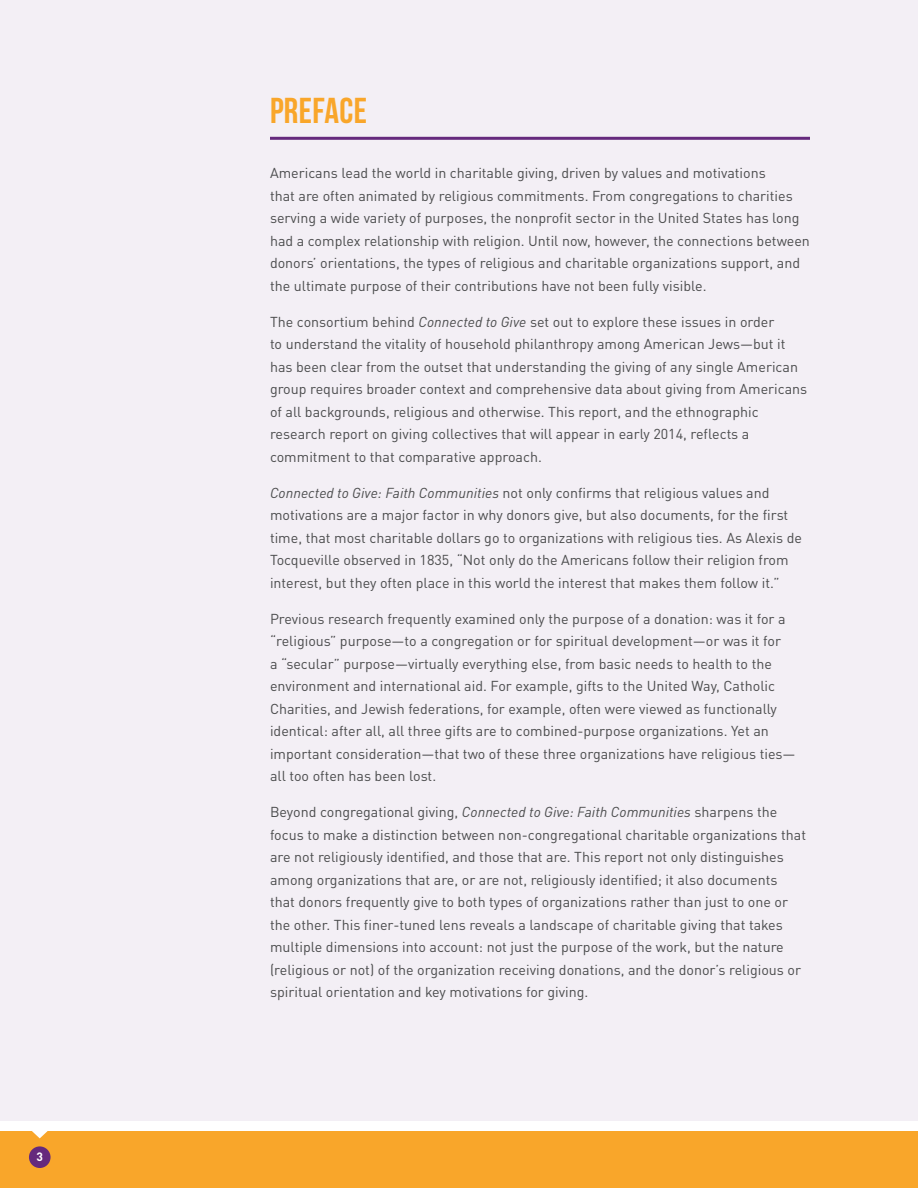
<style>
.page{position:relative;width:918px;height:1188px;background:#fff}
.page>*{position:absolute;margin:0;border:0;box-sizing:border-box;transform-origin:0 0}
.t1{font:36px "Bebas Neue";color:#f9a62a}
.t2{font:14.25px/22.5px "DIN Pro";color:#4b4c4d}
.t3{font:700 12px "DIN Pro";color:#fff}
.s1{font-style:italic}
</style>
<div class="page">
<div style="left:0;top:1131px;width:918px;height:57px;background:#f9a62a"></div>
<div style="left:29px;top:1146px;width:22px;height:22px;background:#65297d;border-radius:50%"></div>
<svg style="left:32px;top:1131px;width:16px;height:7px"></svg>
<div style="left:0;top:0;width:918px;height:1120px;background:#f3eff5"></div>
<hr style="left:270px;top:137px;width:540px;height:3px;background:#65297d">
<p class="t3" style="left:36px;top:1147px;width:8px">3</p>
<h1 class="t1" style="left:270px;top:91px;width:96px">PREFACE</h1>
<p class="t2" style="left:270px;top:160px;width:541px">Americans lead the world in charitable giving, driven by values and motivations<br>that are often animated by religious commitments. From congregations to charities serving a wide variety of purposes, the nonprofit sector in the United States has long had a complex relationship with religion. Until now, however, the connections between donors’ orientations, the types of religious and charitable organizations support, and the ultimate purpose of their contributions have not been fully visible.</p>
<p class="t2" style="left:270px;top:309px;width:539px">The consortium behind <span class="s1">Connected to Give</span> set out to explore these issues in order<br>to understand the vitality of household philanthropy among American Jews—but it has been clear from the outset that understanding the giving of any single American group requires broader context and comprehensive data about giving from Americans of all backgrounds, religious and otherwise. This report, and the ethnographic research report on giving collectives that will appear in early 2014, reflects a commitment to that comparative approach.</p>
<p class="t2" style="left:270px;top:480px;width:534px"><span class="s1">Connected to Give: Faith Communities</span> not only confirms that religious values and motivations are a major factor in why donors give, but also documents, for the first time, that most charitable dollars go to organizations with religious ties. As Alexis de Tocqueville observed in 1835, “Not only do the Americans follow their religion from interest, but they often place in this world the interest that makes them follow it.”</p>
<p class="t2" style="left:270px;top:606px;width:527px">Previous research frequently examined only the purpose of a donation: was it for a “religious” purpose—to a congregation or for spiritual development—or was it for<br>a “secular” purpose—virtually everything else, from basic needs to health to the environment and international aid. For example, gifts to the United Way, Catholic Charities, and Jewish federations, for example, often were viewed as functionally identical: after all, all three gifts are to combined-purpose organizations. Yet an important consideration—that two of these three organizations have religious ties— all too often has been lost.</p>
<p class="t2" style="left:270px;top:799px;width:538px">Beyond congregational giving, <span class="s1">Connected to Give: Faith Communities</span> sharpens the focus to make a distinction between non-congregational charitable organizations that are not religiously identified, and those that are. This report not only distinguishes among organizations that are, or are not, religiously identified; it also documents<br>that donors frequently give to both types of organizations rather than just to one or the other. This finer-tuned lens reveals a landscape of charitable giving that takes multiple dimensions into account: not just the purpose of the work, but the nature (religious or not) of the organization receiving donations, and the donor’s religious or spiritual orientation and key motivations for giving.</p>
</div>
